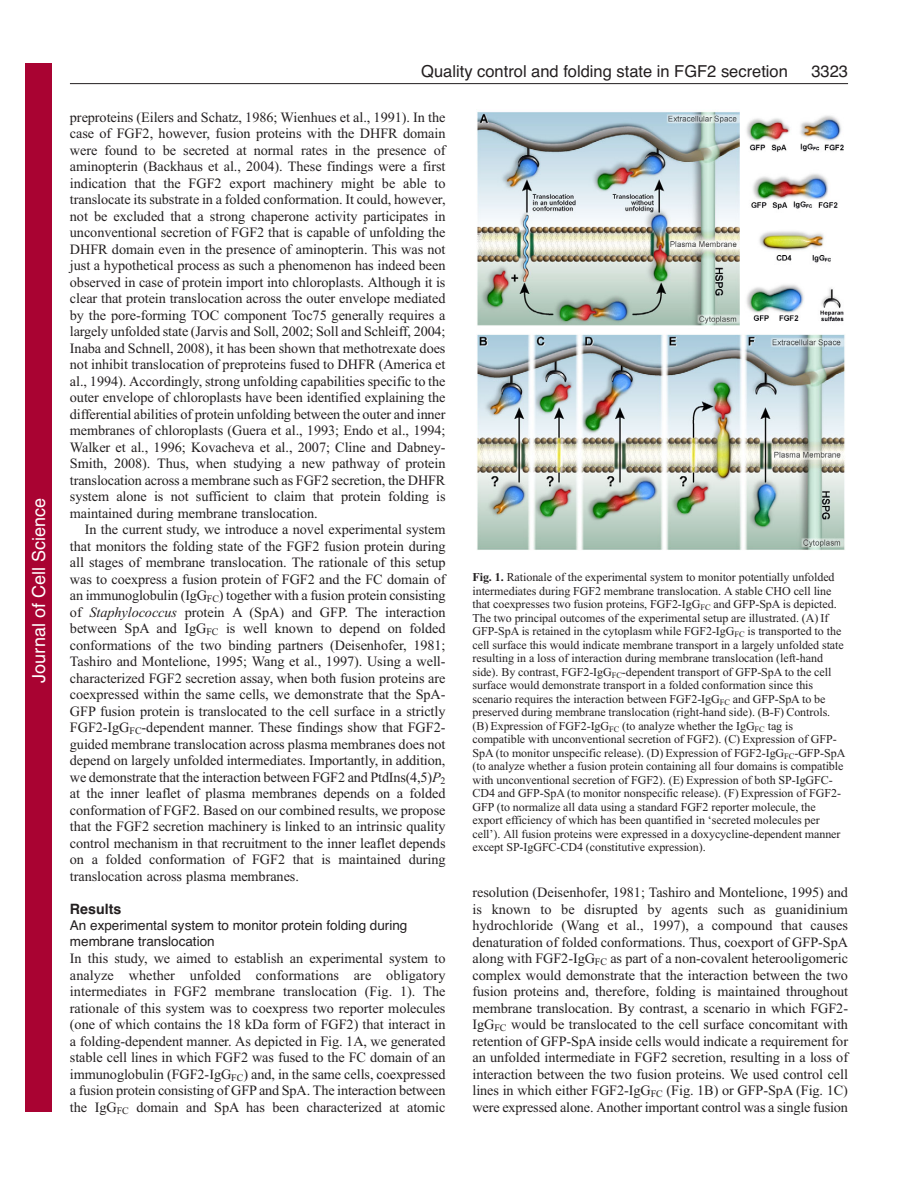
<style>
.page{position:relative;width:918px;height:1188px;background:#fff}
.page>*{position:absolute;margin:0;border:0;box-sizing:border-box;transform-origin:0 0}
.t1{font:18px "Helvetica";color:#fff}
.t2{font:16.5px "Helvetica";color:#231f20}
.t3{font:14.25px/16.5px "Times New Roman";letter-spacing:-.005em;color:#231f20;text-align:justify}
.t4{font:700 14.25px "Helvetica";color:#231f20}
.t5{font:13.5px/16.5px "Helvetica";color:#231f20}
.t6{font:12px/13.5px "Times New Roman";letter-spacing:-.005em;color:#231f20}
.s1{font-style:italic}
.s2{font-weight:700}
</style>
<div class="page">
<hr style="left:70px;top:83px;width:778px;height:1px;background:#231f20">
<img style="left:477px;top:112px;width:368px;height:438px">
<div style="left:26px;top:64px;width:26px;height:1048px;background:#a90332"></div>
<p class="t1" style="left:28px;top:683px;width:186px;rotate:-90deg">Journal of Cell Science</p>
<p class="t2" style="left:421px;top:65px;width:368px">Quality control and folding state in FGF2 secretion</p>
<p class="t2" style="left:811px;top:65px;width:38px">3323</p>
<p class="t3" style="left:70px;top:110px;width:377px">preproteins (Eilers and Schatz, 1986; Wienhues et al., 1991). In the case of FGF2, however, fusion proteins with the DHFR domain were found to be secreted at normal rates in the presence of aminopterin (Backhaus et al., 2004). These findings were a first indication that the FGF2 export machinery might be able to translocate its substrate in a folded conformation. It could, however, not be excluded that a strong chaperone activity participates in unconventional secretion of FGF2 that is capable of unfolding the DHFR domain even in the presence of aminopterin. This was not just a hypothetical process as such a phenomenon has indeed been observed in case of protein import into chloroplasts. Although it is clear that protein translocation across the outer envelope mediated by the pore-forming TOC component Toc75 generally requires a largely unfolded state (Jarvis and Soll, 2002; Soll and Schleiff, 2004; Inaba and Schnell, 2008), it has been shown that methotrexate does not inhibit translocation of preproteins fused to DHFR (America et al., 1994). Accordingly, strong unfolding capabilities specific to the outer envelope of chloroplasts have been identified explaining the differential abilities of protein unfolding between the outer and inner membranes of chloroplasts (Guera et al., 1993; Endo et al., 1994; Walker et al., 1996; Kovacheva et al., 2007; Cline and Dabney-Smith, 2008). Thus, when studying a new pathway of protein translocation across a membrane such as FGF2 secretion, the DHFR system alone is not sufficient to claim that protein folding is maintained during membrane translocation.</p>
<p class="t3" style="left:70px;top:522px;width:377px;text-indent:15px">In the current study, we introduce a novel experimental system that monitors the folding state of the FGF2 fusion protein during all stages of membrane translocation. The rationale of this setup was to coexpress a fusion protein of FGF2 and the FC domain of an immunoglobulin (IgG<sub>FC</sub>) together with a fusion protein consisting of <span class="s1">Staphylococcus</span> protein A (SpA) and GFP. The interaction between SpA and IgG<sub>FC</sub> is well known to depend on folded conformations of the two binding partners (Deisenhofer, 1981; Tashiro and Montelione, 1995; Wang et al., 1997). Using a well&shy;characterized FGF2 secretion assay, when both fusion proteins are coexpressed within the same cells, we demonstrate that the SpA-GFP fusion protein is translocated to the cell surface in a strictly FGF2-IgG<sub>FC</sub>-dependent manner. These findings show that FGF2- guided membrane translocation across plasma membranes does not depend on largely unfolded intermediates. Importantly, in addition, we demonstrate that the interaction between FGF2 and PtdIns(4,5)<span class="s1">P</span><sub>2 </sub>at the inner leaflet of plasma membranes depends on a folded conformation of FGF2. Based on our combined results, we propose that the FGF2 secretion machinery is linked to an intrinsic quality control mechanism in that recruitment to the inner leaflet depends on a folded conformation of FGF2 that is maintained during translocation across plasma membranes.</p>
<p class="t4" style="left:70px;top:903px;width:53px">Results</p>
<p class="t5" style="left:70px;top:918px;width:339px">An experimental system to monitor protein folding during membrane translocation</p>
<p class="t3" style="left:70px;top:951px;width:377px">In this study, we aimed to establish an experimental system to analyze whether unfolded conformations are obligatory intermediates in FGF2 membrane translocation (Fig. 1). The rationale of this system was to coexpress two reporter molecules (one of which contains the 18 kDa form of FGF2) that interact in a folding-dependent manner. As depicted in Fig. 1A, we generated stable cell lines in which FGF2 was fused to the FC domain of an immunoglobulin (FGF2-IgG<sub>FC</sub>) and, in the same cells, coexpressed a fusion protein consisting of GFP and SpA. The interaction between the IgG<sub>FC</sub> domain and SpA has been characterized at atomic</p>
<p class="t6" style="left:472px;top:572px;width:374px"><span class="s2">Fig. 1.</span> Rationale of the experimental system to monitor potentially unfolded intermediates during FGF2 membrane translocation. A stable CHO cell line that coexpresses two fusion proteins, FGF2-IgG<sub>FC</sub> and GFP-SpA is depicted.<br>The two principal outcomes of the experimental setup are illustrated. (A) If GFP-SpA is retained in the cytoplasm while FGF2-IgG<sub>FC</sub> is transported to the cell surface this would indicate membrane transport in a largely unfolded state resulting in a loss of interaction during membrane translocation (left-hand side). By contrast, FGF2-IgG<sub>FC</sub>-dependent transport of GFP-SpA to the cell surface would demonstrate transport in a folded conformation since this scenario requires the interaction between FGF2-IgG<sub>FC</sub> and GFP-SpA to be preserved during membrane translocation (right-hand side). (B-F) Controls. (B) Expression of FGF2-IgG<sub>FC</sub> (to analyze whether the IgG<sub>FC</sub> tag is compatible with unconventional secretion of FGF2). (C) Expression of GFP-SpA (to monitor unspecific release). (D) Expression of FGF2-IgG<sub>FC</sub>-GFP-SpA (to analyze whether a fusion protein containing all four domains is compatible with unconventional secretion of FGF2). (E) Expression of both SP-IgGFC-CD4 and GFP-SpA (to monitor nonspecific release). (F) Expression of FGF2- GFP (to normalize all data using a standard FGF2 reporter molecule, the export efficiency of which has been quantified in ‘secreted molecules per cell’). All fusion proteins were expressed in a doxycycline-dependent manner except SP-IgGFC-CD4 (constitutive expression).</p>
<p class="t3" style="left:472px;top:885px;width:377px">resolution (Deisenhofer, 1981; Tashiro and Montelione, 1995) and is known to be disrupted by agents such as guanidinium hydrochloride (Wang et al., 1997), a compound that causes denaturation of folded conformations. Thus, coexport of GFP-SpA along with FGF2-IgG<sub>FC</sub> as part of a non-covalent heterooligomeric complex would demonstrate that the interaction between the two fusion proteins and, therefore, folding is maintained throughout membrane translocation. By contrast, a scenario in which FGF2- IgG<sub>FC</sub> would be translocated to the cell surface concomitant with retention of GFP-SpA inside cells would indicate a requirement for an unfolded intermediate in FGF2 secretion, resulting in a loss of interaction between the two fusion proteins. We used control cell lines in which either FGF2-IgG<sub>FC</sub> (Fig. 1B) or GFP-SpA (Fig. 1C) were expressed alone. Another important control was a single fusion</p>
</div>
